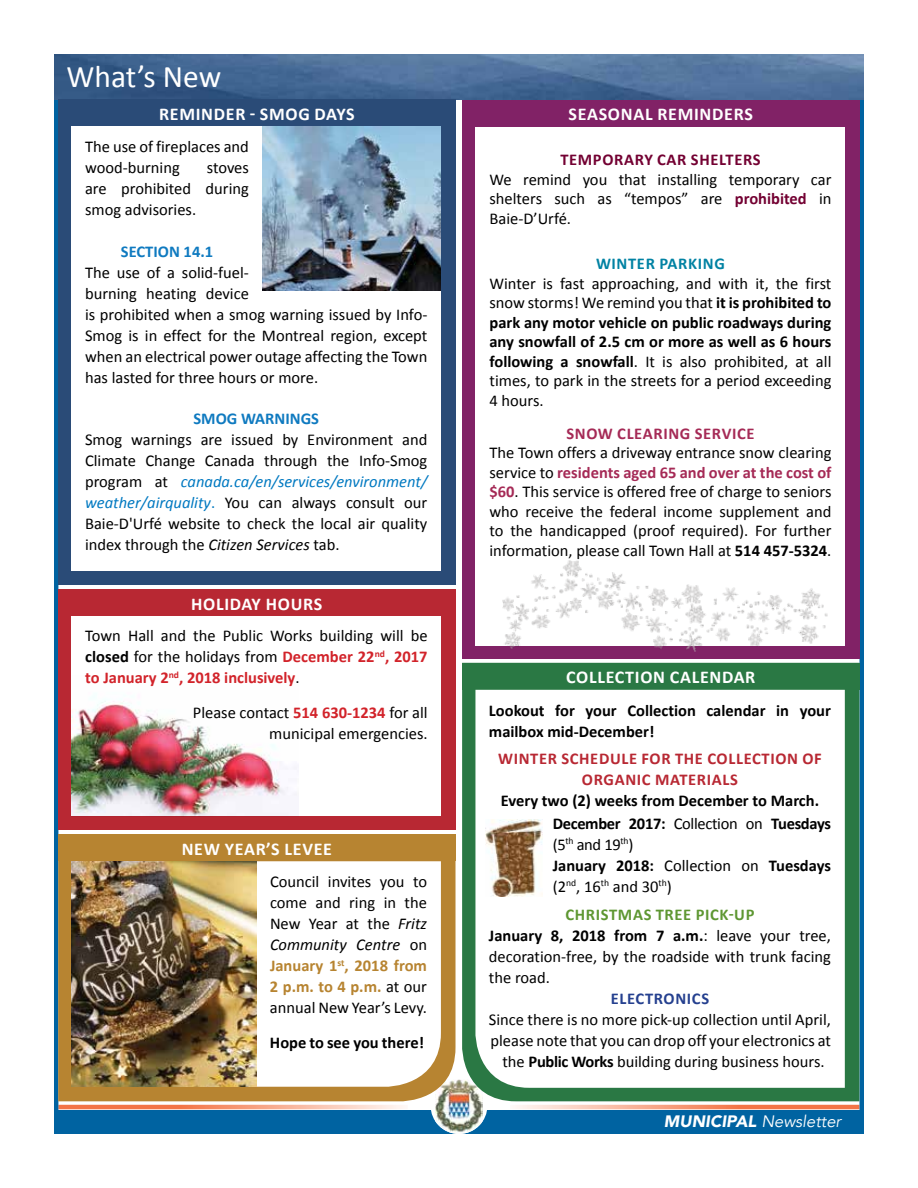
<style>
.page{position:relative;width:918px;height:1188px;background:#fff}
.page>*{position:absolute;margin:0;border:0;box-sizing:border-box;transform-origin:0 0}
.t1{font:31.5px "Calibri";color:#fff}
.t2{font:700 18px "Calibri";letter-spacing:.04em;color:#fff}
.t3{font:16.5px/21px "Calibri";color:#000;text-align:justify}
.t4{font:700 16.5px/21px "Calibri";color:#000}
.t5{font:700 16.5px/21px "Calibri";letter-spacing:.04em;color:#b82833;text-align:center}
.t6{font:700 16.5px "Calibri";color:#0f7ac0}
.t7{font:700 16.5px "Calibri";letter-spacing:.04em;color:#730032}
.t8{font:italic 16.5px "Avenir";color:#fff}
.t9{font:700 16.5px "Calibri";letter-spacing:.04em;color:#a52a56}
.t10{font:700 16.5px "Calibri";letter-spacing:.04em;color:#0082a3}
.t11{font:700 16.5px "Calibri";letter-spacing:.04em;color:#25408f}
.s1{font-style:italic;color:#0079c1}
.s2{color:#0079c1}
.s3{font-style:italic}
.s4{font-weight:700}
.s5{font-weight:700;color:#d2232a}
.s6{font-weight:700;color:#b78431}
.s7{font-weight:700;color:#730032}
.s8{font-weight:700;color:#a52a56}
.s9{font-weight:400}
.s10{font-weight:700;color:#5e9732}
.s11{font-weight:900}
</style>
<div class="page">
<svg style="left:515px;top:1105px;width:344px;height:4px"></svg>
<svg style="left:58px;top:1105px;width:346px;height:4px"></svg>
<div style="left:54px;top:1111px;width:810px;height:23px;background:#0063a1"></div>
<hr style="left:860px;top:88px;width:4px;height:1026px;background:#0063a1">
<hr style="left:54px;top:88px;width:4px;height:1024px;background:#0063a1">
<img style="left:54px;top:54px;width:810px;height:45px">
<div style="left:431px;top:1077px;width:56px;height:57px;background:#fff;border-radius:50%"></div>
<img style="left:435px;top:1080px;width:48px;height:54px">
<div style="left:462px;top:100px;width:397px;height:559px;background:#812266"></div>
<div style="left:475px;top:127px;width:370px;height:519px;background:#fff"></div>
<div style="left:58px;top:100px;width:398px;height:485px;background:#2a4b77"></div>
<div style="left:72px;top:127px;width:369px;height:444px;background:#fff"></div>
<div style="left:58px;top:589px;width:397px;height:241px;background:#b82833"></div>
<div style="left:71px;top:616px;width:370px;height:200px;background:#fff"></div>
<svg style="left:58px;top:861px;width:398px;height:240px;background:#b88839"></svg>
<div style="left:58px;top:834px;width:398px;height:27px;background:#b78431"></div>
<svg style="left:72px;top:861px;width:369px;height:226px"></svg>
<svg style="left:462px;top:690px;width:397px;height:411px;background:#327c4a"></svg>
<div style="left:462px;top:663px;width:397px;height:27px;background:#2a7844"></div>
<svg style="left:475px;top:690px;width:370px;height:398px"></svg>
<img style="left:262px;top:127px;width:179px;height:163px">
<img style="left:502px;top:560px;width:326px;height:92px">
<img style="left:71px;top:695px;width:226px;height:122px">
<img style="left:486px;top:819px;width:56px;height:77px">
<img style="left:71px;top:861px;width:185px;height:225px">
<h1 class="t1" style="left:67px;top:56px;width:156px">What’s New</h1>
<p class="t2" style="left:159px;top:102px;width:197px">REMINDER - SMOG DAYS</p>
<p class="t3" style="left:85px;top:137px;width:165px">The use of fireplaces and wood-burning</p>
<p class="t3" style="left:85px;top:158px;width:165px;text-indent:122px">stoves are prohibited during smog advisories.</p>
<p class="t6" style="left:121px;top:241px;width:94px">SECTION 14.1</p>
<p class="t3" style="left:85px;top:262px;width:344px;text-align:left">The use of a solid-fuel-<br>burning heating device<br>is prohibited when a smog warning issued by Info-Smog is in effect for the Montreal region, except when an electrical power outage affecting the Town has lasted for three hours or more.</p>
<p class="t6" style="left:193px;top:408px;width:127px">SMOG WARNINGS</p>
<p class="t3" style="left:85px;top:429px;width:344px">Smog warnings are issued by Environment and Climate Change Canada through the Info-Smog program at <span class="s1">canada.ca/en/services/environment/ weather/airquality</span><span class="s2">.</span> You can always consult our Baie-D'Urfé website to check the local air quality index through the <span class="s3">Citizen Services</span> tab.</p>
<p class="t2" style="left:191px;top:592px;width:133px">HOLIDAY HOURS</p>
<p class="t3" style="left:85px;top:626px;width:344px">Town Hall and the Public Works building will be <span class="s4">closed</span> for the holidays from <span class="s5">December 22</span><sup>nd</sup><span class="s5">, 2017 to January 2</span><sup>nd</sup><span class="s5">, 2018 inclusively</span>.</p>
<p class="t3" style="left:193px;top:702px;width:236px;text-align:right">Please contact <span class="s5">514 630-1234</span> for all municipal emergencies.</p>
<p class="t2" style="left:182px;top:837px;width:152px">NEW YEAR’S LEVEE</p>
<p class="t3" style="left:270px;top:871px;width:159px">Council invites you to come and ring in the New Year at the <span class="s3">Fritz Community Centre</span> on <span class="s6">January 1</span><sup>st</sup><span class="s6">, 2018 from 2 p.m. to 4 p.m.</span> at our annual New Year’s Levy.</p>
<p class="t4" style="left:270px;top:1032px;width:156px">Hope to see you there!</p>
<p class="t2" style="left:569px;top:102px;width:186px">SEASONAL REMINDERS</p>
<p class="t7" style="left:560px;top:149px;width:202px">TEMPORARY CAR SHELTERS</p>
<p class="t3" style="left:490px;top:170px;width:343px;line-height:19.5px">We remind you that installing temporary car shelters such as “tempos” are <span class="s7">prohibited</span> in Baie-D’Urfé.</p>
<p class="t10" style="left:596px;top:253px;width:130px">WINTER PARKING</p>
<p class="t3" style="left:490px;top:274px;width:343px;line-height:19.5px">Winter is fast approaching, and with it, the first snow storms! We remind you that <span class="s4">it is prohibited to park any motor vehicle on public roadways during any snowfall of 2.5 cm or more as well as 6 hours following a snowfall</span>. It is also prohibited, at all times, to park in the streets for a period exceeding 4 hours.</p>
<p class="t9" style="left:566px;top:423px;width:190px">SNOW CLEARING SERVICE</p>
<p class="t3" style="left:490px;top:443px;width:343px;line-height:19.5px">The Town offers a driveway entrance snow clearing service to <span class="s8">residents aged 65 and over at the cost of $60</span>. This service is offered free of charge to seniors who receive the federal income supplement and to the handicapped (proof required). For further information, please call Town Hall at <span class="s4">514 457-5324</span>.</p>
<p class="t2" style="left:566px;top:666px;width:191px">COLLECTION CALENDAR</p>
<p class="t4" style="left:489px;top:700px;width:344px">Lookout for your Collection calendar in your mailbox mid-December!</p>
<p class="t5" style="left:498px;top:748px;width:325px">WINTER SCHEDULE FOR THE COLLECTION OF<br>ORGANIC MATERIALS</p>
<p class="t4" style="left:553px;top:790px;width:280px;line-height:22.5px;text-indent:-52px">Every two (2) weeks from December to March.<br>December 2017: <span class="s9">Collection on</span> Tuesdays</p>
<p class="t3" style="left:553px;top:834px;width:280px;text-align:left">(5<sup>th</sup> and 19<sup>th</sup>)<br><span class="s4">January 2018:</span> Collection on <span class="s4">Tuesdays </span>(2<sup>nd</sup>, 16<sup>th</sup> and 30<sup>th</sup>)</p>
<p class="t3" style="left:489px;top:904px;width:344px;text-align:left;text-indent:76px"><span class="s10">CHRISTMAS TREE PICK-UP<br></span><span class="s4">January 8, 2018 from 7 a.m.</span>: leave your tree, decoration‐free, by the roadside with trunk facing the road.</p>
<p class="t11" style="left:611px;top:988px;width:100px">ELECTRONICS</p>
<p class="t3" style="left:489px;top:1009px;width:344px;text-align:center">Since there is no more pick-up collection until April, please note that you can drop off your electronics at the <span class="s4">Public Works</span> building during business hours.</p>
<p class="t8" style="left:664px;top:1112px;width:179px"><span class="s11">MUNICIPAL</span> Newsletter</p>
</div>
